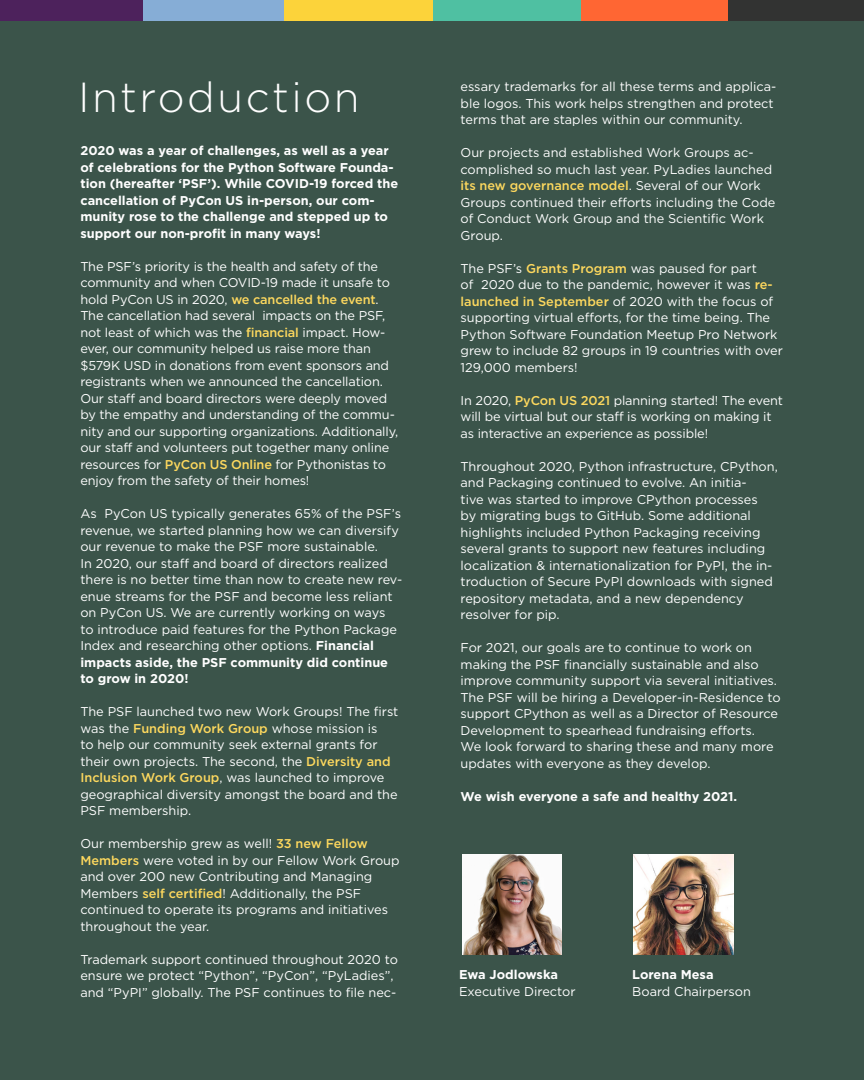
<style>
.page{position:relative;width:864px;height:1080px;background:#3b544a}
.page>*{position:absolute;margin:0;border:0;box-sizing:border-box;transform-origin:0 0}
.header_-_black{font:300 42px "Gotham";letter-spacing:.06em;color:#fff}
.body_white{font:12.75px/16.5px "Gotham";color:#fff}
.body_white-2{font:700 12.75px/16.5px "Gotham";color:#fff}
.body{font:12.75px "Gotham";color:#fff}
.body-2{font:700 12.75px "Gotham";color:#fff}
.s1{font-weight:500;color:#fdd85e}
.s2{font-weight:700}
</style>
<div class="page">
<img style="left:462px;top:855px;width:99px;height:99px">
<img style="left:634px;top:855px;width:99px;height:99px">
<div style="left:137px;top:0;width:149px;height:21px;background:#86add6"></div>
<div style="left:284px;top:0;width:149px;height:21px;background:#fcd33a"></div>
<div style="left:433px;top:0;width:149px;height:21px;background:#4fc0a2"></div>
<div style="left:581px;top:0;width:149px;height:21px;background:#f63"></div>
<div style="left:729px;top:0;width:135px;height:21px;background:#323332"></div>
<div style="left:0;top:0;width:142px;height:21px;background:#4d225c"></div>
<p class="header_-_black" style="left:78px;top:71px;width:283px">Introduction</p>
<p class="body_white" style="left:461px;top:78px;width:317px">essary trademarks for all these terms and applica&shy;ble logos. This work helps strengthen and protect terms that are staples within our community.</p>
<p class="body_white" style="left:461px;top:144px;width:316px">Our projects and established Work Groups ac&shy;complished so much last year. PyLadies launched <span class="s1">its new governance model</span>. Several of our Work Groups continued their efforts including the Code of Conduct Work Group and the Scientific Work Group.</p>
<p class="body_white" style="left:461px;top:260px;width:324px">The PSF’s <span class="s1">Grants Program</span> was paused for part<br>of 2020 due to the pandemic, however it was <span class="s1">re&shy;launched in September</span> of 2020 with the focus of supporting virtual efforts, for the time being. The Python Software Foundation Meetup Pro Network grew to include 82 groups in 19 countries with over 129,000 members!</p>
<p class="body_white" style="left:461px;top:392px;width:324px">In 2020, <span class="s1">PyCon US 2021</span> planning started! The event will be virtual but our staff is working on making it as interactive an experience as possible!</p>
<p class="body_white" style="left:461px;top:458px;width:319px">Throughout 2020, Python infrastructure, CPython, and Packaging continued to evolve. An initia-<br>tive was started to improve CPython processes<br>by migrating bugs to GitHub. Some additional highlights included Python Packaging receiving several grants to support new features including localization &amp; internationalization for PyPI, the in&shy;troduction of Secure PyPI downloads with signed repository metadata, and a new dependency resolver for pip.</p>
<p class="body_white" style="left:461px;top:639px;width:322px">For 2021, our goals are to continue to work on making the PSF financially sustainable and also improve community support via several initiatives.<br>The PSF will be hiring a Developer-in-Residence to support CPython as well as a Director of Resource Development to spearhead fundraising efforts.<br>We look forward to sharing these and many more updates with everyone as they develop.</p>
<p class="body_white-2" style="left:461px;top:788px;width:278px">We wish everyone a safe and healthy 2021.</p>
<p class="body_white-2" style="left:80px;top:142px;width:319px">2020 was a year of challenges, as well as a year of celebrations for the Python Software Founda&shy;tion (hereafter ‘PSF’). While COVID-19 forced the cancellation of PyCon US in-person, our com&shy;munity rose to the challenge and stepped up to support our non-profit in many ways!</p>
<p class="body_white" style="left:80px;top:258px;width:319px">The PSF’s priority is the health and safety of the community and when COVID-19 made it unsafe to hold PyCon US in 2020, <span class="s1">we cancelled the event</span>.<br>The cancellation had several impacts on the PSF, not least of which was the <span class="s1">financial</span> impact. How&shy;ever, our community helped us raise more than $579K USD in donations from event sponsors and registrants when we announced the cancellation.<br>Our staff and board directors were deeply moved by the empathy and understanding of the commu&shy;nity and our supporting organizations. Additionally, our staff and volunteers put together many online resources for <span class="s1">PyCon US Online</span> for Pythonistas to enjoy from the safety of their homes!</p>
<p class="body_white" style="left:80px;top:505px;width:324px">As PyCon US typically generates 65% of the PSF’s revenue, we started planning how we can diversify our revenue to make the PSF more sustainable.<br>In 2020, our staff and board of directors realized there is no better time than now to create new rev&shy;enue streams for the PSF and become less reliant on PyCon US. We are currently working on ways<br>to introduce paid features for the Python Package Index and researching other options. <span class="s2">Financial impacts aside, the PSF community did continue to grow in 2020!</span></p>
<p class="body_white" style="left:80px;top:703px;width:320px">The PSF launched two new Work Groups! The first was the <span class="s1">Funding Work Group</span> whose mission is<br>to help our community seek external grants for their own projects. The second, the <span class="s1">Diversity and Inclusion Work Group</span>, was launched to improve geographical diversity amongst the board and the PSF membership.</p>
<p class="body_white" style="left:80px;top:835px;width:321px">Our membership grew as well! <span class="s1">33 new Fellow Members</span> were voted in by our Fellow Work Group and over 200 new Contributing and Managing Members <span class="s1">self certified</span>! Additionally, the PSF continued to operate its programs and initiatives throughout the year.</p>
<p class="body_white" style="left:80px;top:951px;width:319px">Trademark support continued throughout 2020 to ensure we protect “Python”, “PyCon”, “PyLadies”, and “PyPI” globally. The PSF continues to file nec-</p>
<p class="body-2" style="left:459px;top:967px;width:100px">Ewa Jodlowska</p>
<p class="body" style="left:459px;top:983px;width:118px">Executive Director</p>
<p class="body-2" style="left:632px;top:967px;width:83px">Lorena Mesa</p>
<p class="body" style="left:632px;top:983px;width:120px">Board Chairperson</p>
</div>
